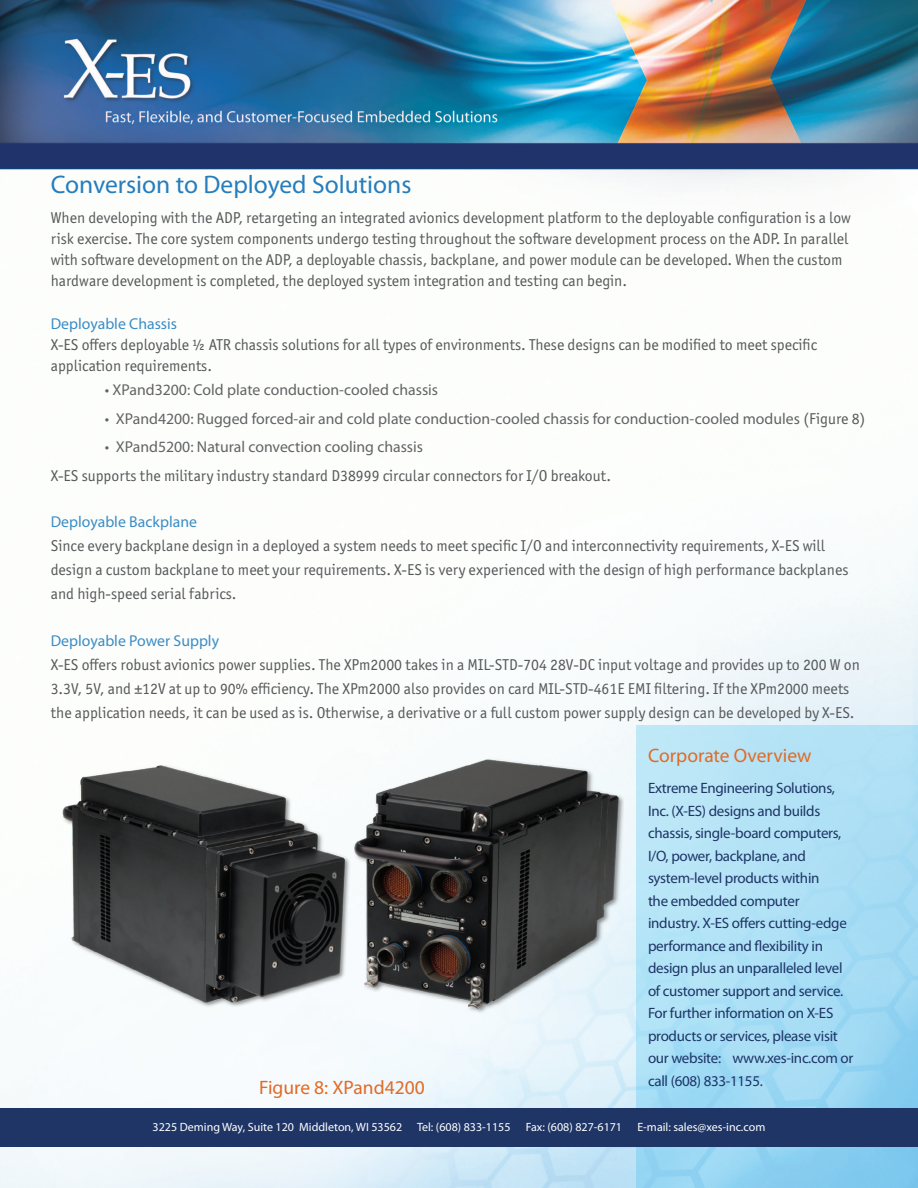
<style>
.page{position:relative;width:918px;height:1188px;background:#fff}
.page>*{position:absolute;margin:0;border:0;box-sizing:border-box;transform-origin:0 0}
.t1{font:25.5px "Myriad Pro";color:#267dbd}
.t2{font:19.5px "Myriad Pro";color:#e16b26}
.t3{font:15.75px/21px "Officina Sans ITC Std";color:#57585a}
.t4{font:15.75px "Myriad Pro";color:#636366}
.t5{font:15.75px "Myriad Pro";color:#3b8cc5}
.t6{font:15px/22.5px "Myriad Pro";letter-spacing:-.02em;color:#1e3566}
.t7{font:12px "Myriad Pro";color:#fff}
.s1{font-family:"Officina Sans ITC Std";color:#57585a}
</style>
<div class="page">
<img style="left:0;top:0;width:918px;height:1188px">
<svg style="left:636px;top:725px;width:282px;height:463px;background:#a8ddf4"></svg>
<div style="left:0;top:1108px;width:918px;height:39px;background:#1e3566"></div>
<img style="left:60px;top:709px;width:564px;height:366px">
<h1 class="t1" style="left:51px;top:169px;width:362px">Conversion to Deployed Solutions</h1>
<p class="t3" style="left:51px;top:207px;width:802px">When developing with the ADP, retargeting an integrated avionics development platform to the deployable configuration is a low risk exercise. The core system components undergo testing throughout the software development process on the ADP. In parallel with software development on the ADP, a deployable chassis, backplane, and power module can be developed. When the custom hardware development is completed, the deployed system integration and testing can begin.</p>
<p class="t5" style="left:51px;top:314px;width:128px">Deployable Chassis</p>
<p class="t3" style="left:51px;top:334px;width:768px">X-ES offers deployable ½ ATR chassis solutions for all types of environments. These designs can be modified to meet specific application requirements.</p>
<p class="t4" style="left:105px;top:380px;width:335px">• XPand3200: Cold plate conduction-cooled chassis</p>
<p class="t4" style="left:105px;top:409px;width:762px">• XPand4200: Rugged forced-air and cold plate conduction-cooled chassis for conduction-cooled modules <span class="s1">(Figure 8)</span></p>
<p class="t4" style="left:105px;top:437px;width:320px">• XPand5200: Natural convection cooling chassis</p>
<p class="t3" style="left:51px;top:465px;width:562px">X-ES supports the military industry standard D38999 circular connectors for I/O breakout.</p>
<p class="t5" style="left:51px;top:512px;width:148px">Deployable Backplane</p>
<p class="t3" style="left:51px;top:534px;width:799px;line-height:24px">Since every backplane design in a deployed a system needs to meet specific I/O and interconnectivity requirements, X-ES will design a custom backplane to meet your requirements. X-ES is very experienced with the design of high performance backplanes and high-speed serial fabrics.</p>
<p class="t5" style="left:51px;top:631px;width:170px">Deployable Power Supply</p>
<p class="t3" style="left:51px;top:653px;width:811px;line-height:24px">X-ES offers robust avionics power supplies. The XPm2000 takes in a MIL-STD-704 28V-DC input voltage and provides up to 200 W on<br>3.3V, 5V, and ±12V at up to 90% efficiency. The XPm2000 also provides on card MIL-STD-461E EMI filtering. If the XPm2000 meets the application needs, it can be used as is. Otherwise, a derivative or a full custom power supply design can be developed by X-ES.</p>
<p class="t2" style="left:648px;top:743px;width:165px">Corporate Overview</p>
<p class="t6" style="left:648px;top:777px;width:207px">Extreme Engineering Solutions,<br>Inc. (X-ES) designs and builds chassis, single-board computers,<br>I/O, power, backplane, and system-level products within<br>the embedded computer industry. X-ES offers cutting-edge performance and flexibility in design plus an unparalleled level of customer support and service.<br>For further information on X-ES products or services, please visit our website: www.xes-inc.com or call (608) 833-1155.</p>
<p class="t2" style="left:259px;top:1075px;width:167px">Figure 8: XPand4200</p>
<p class="t7" style="left:153px;top:1120px;width:359px">3225 Deming Way, Suite 120 Middleton, WI 53562 Tel: (608) 833-1155</p>
<p class="t7" style="left:526px;top:1120px;width:98px">Fax: (608) 827-6171</p>
<p class="t7" style="left:637px;top:1120px;width:129px">E-mail: sales@xes-inc.com</p>
</div>
